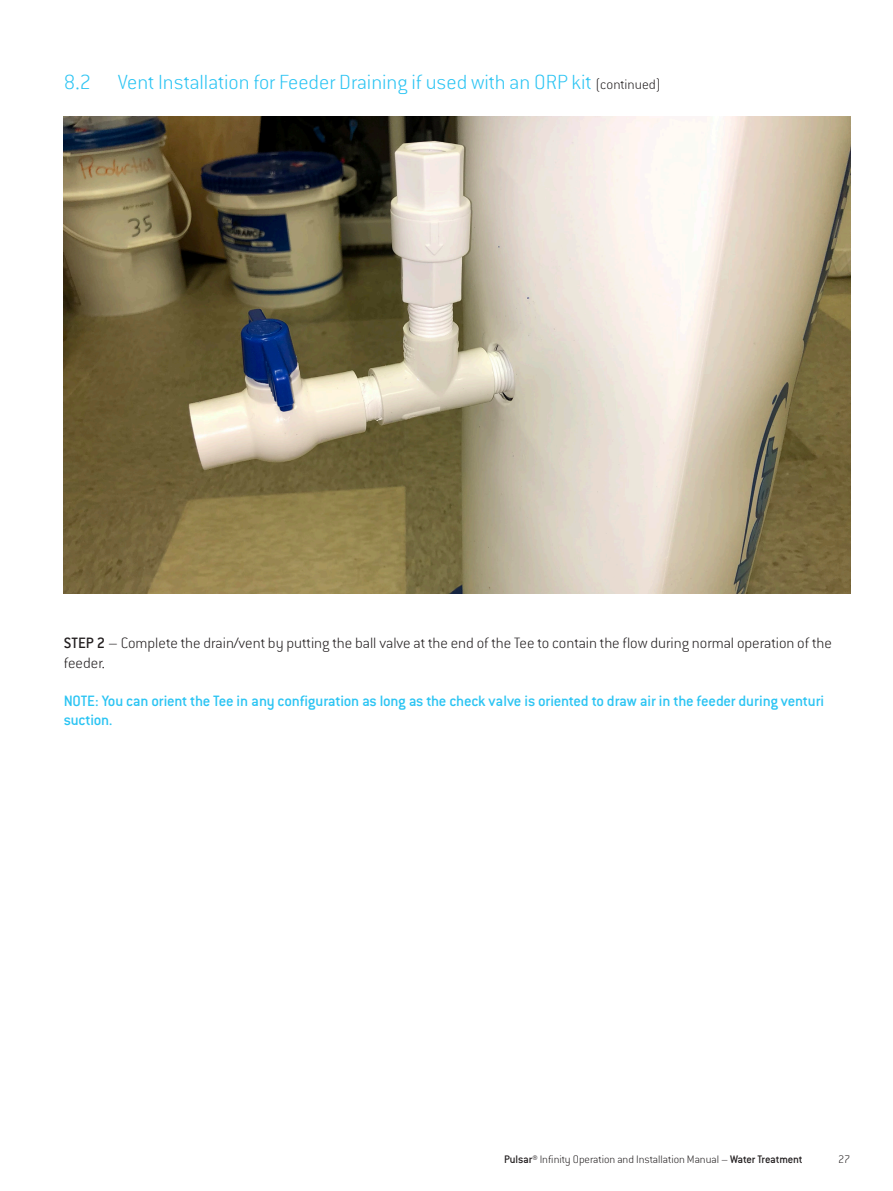
<style>
.page{position:relative;width:893px;height:1191px;background:#fff}
.page>*{position:absolute;margin:0;border:0;box-sizing:border-box;transform-origin:0 0}
.t1{font:200 22.5px "Conduit ITC Std";color:#2bc4f3}
.Subtitle_11pt{font:200 16.5px/19.2px "Conduit ITC Std";color:#231f20}
.Subtitle_11pt-2{font:500 16.5px/19.2px "Conduit ITC Std";letter-spacing:-.015em;color:#2bc4f3}
.t2{font:200 12px "Conduit ITC Std";color:#231f20}
.s1{font-size:15px;color:#231f20}
.s2{font-weight:500}
</style>
<div class="page">
<img style="left:64px;top:117px;width:786px;height:476px">
<p class="t1" style="left:64px;top:69px;width:598px">8.2 Vent Installation for Feeder Draining if used with an ORP kit <span class="s1">(continued)</span></p>
<p class="Subtitle_11pt" style="left:64px;top:633px;width:770px"><span class="s2">STEP 2</span> – Complete the drain/vent by putting the ball valve at the end of the Tee to contain the flow during normal operation of the feeder.</p>
<p class="Subtitle_11pt-2" style="left:64px;top:690px;width:762px">NOTE: You can orient the Tee in any configuration as long as the check valve is oriented to draw air in the feeder during venturi suction.</p>
<p class="t2" style="left:504px;top:1151px;width:300px"><span class="s2">Pulsar®</span> Infinity Operation and Installation Manual – <span class="s2">Water Treatment</span></p>
<p class="t2" style="left:838px;top:1151px;width:14px">27</p>
</div>
